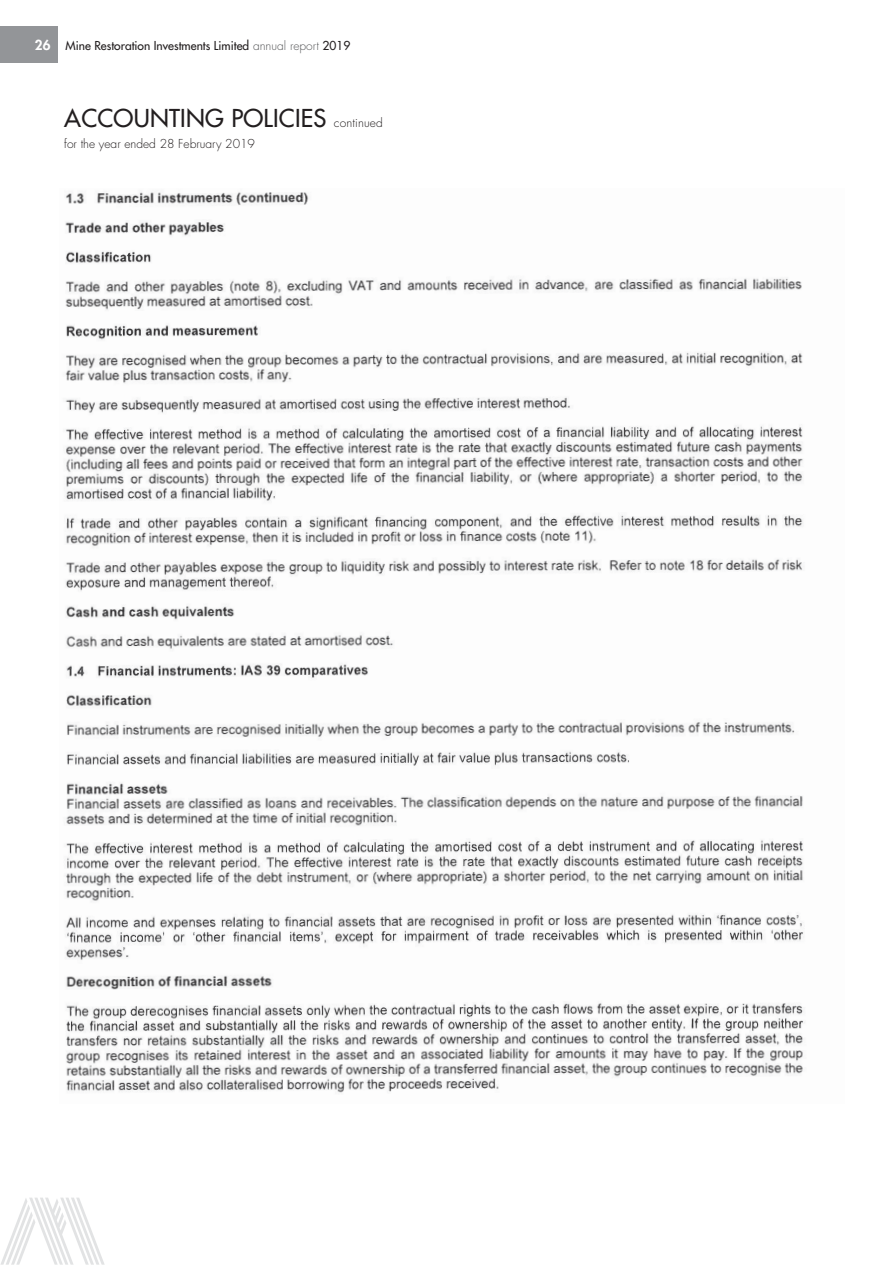
<style>
.page{position:relative;width:894px;height:1266px;background:#fff}
.page>*{position:absolute;margin:0;border:0;box-sizing:border-box;transform-origin:0 0}
.t1{font:500 24px "Futura Std";letter-spacing:.01em;color:#231f20}
.t2{font:500 12px "Futura Std";color:#231f20}
.t3{font:300 12px "Futura Std";color:#231f20}
.s1{font-weight:800;font-size:13.5px;color:#fff}
.s2{font-weight:300;color:#58595b}
.s3{font-weight:300;font-size:12px}
</style>
<div class="page">
<svg style="left:1px;top:1197px;width:103px;height:67px"></svg>
<div style="left:0;top:27px;width:57px;height:36px;background:#939598"></div>
<img style="left:65px;top:192px;width:740px;height:901px">
<p class="t2" style="left:35px;top:40px;width:317px"><span class="s1">26</span> Mine Restoration Investments Limited <span class="s2">annual report</span> 2019</p>
<h1 class="t1" style="left:64px;top:107px;width:320px">ACCOUNTING POLICIES <span class="s3">continued</span></h1>
<p class="t3" style="left:64px;top:138px;width:192px">for the year ended 28 February 2019</p>
</div>
